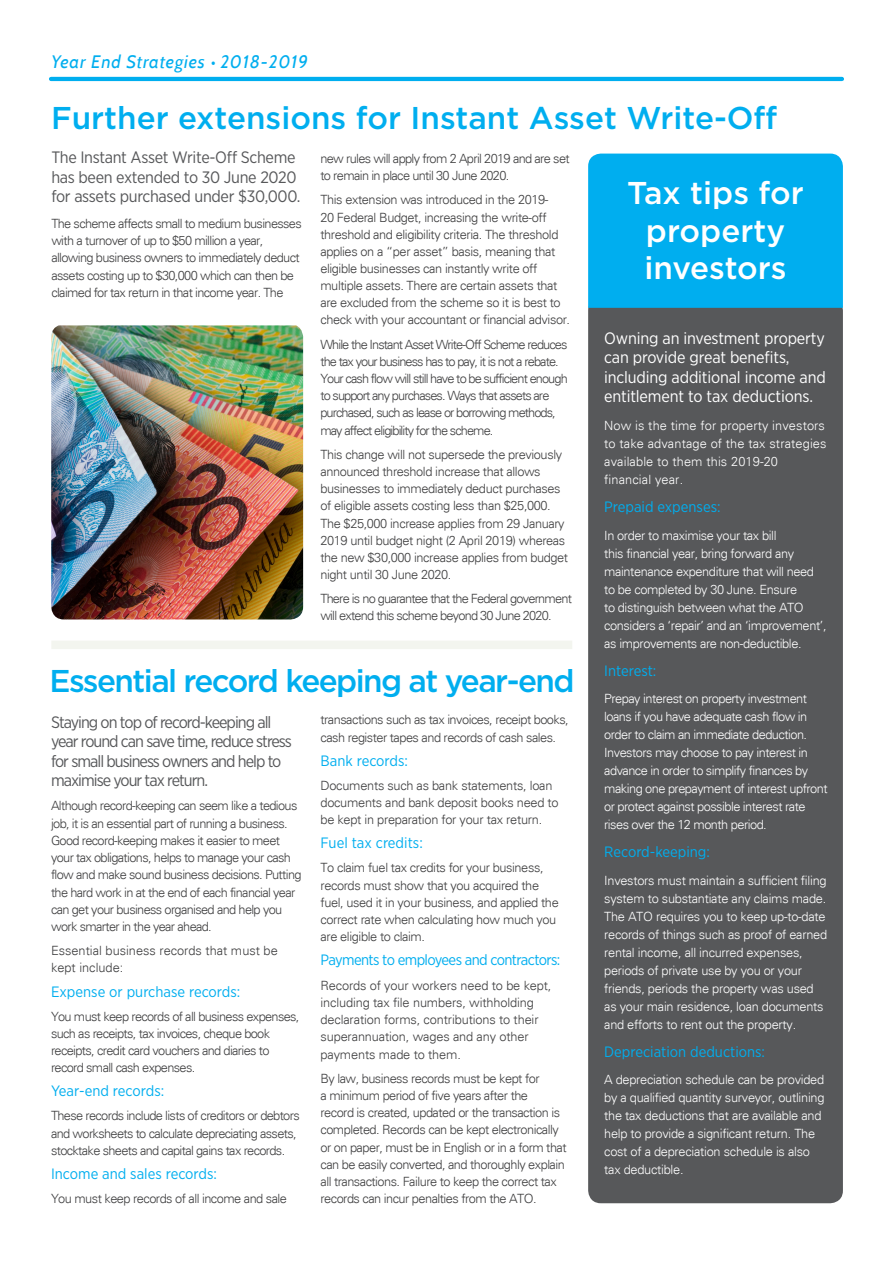
<style>
.page{position:relative;width:893px;height:1263px;background:#fff}
.page>*{position:absolute;margin:0;border:0;box-sizing:border-box;transform-origin:0 0}
.Article_Heading{font:500 31.5px "Gotham";color:#00aeef}
.Body_Text{font:500 31.5px "Gotham";letter-spacing:-.05em;color:#00aeef}
.Body_Text-2{font:500 31.5px/37.5px "Gotham";color:#fff;text-align:center}
.t1{font:italic 18px "Cabin";letter-spacing:.045em;color:#00aeef}
.Body_Text-3{font:16.5px/19.5px "Gotham Narrow";letter-spacing:-.06em;color:#57585a}
.Body_Text-4{font:16.5px/19.5px "Gotham Narrow";letter-spacing:-.01em;color:#fff}
.Body_Text-5{font:16.5px/19.5px "Gotham Narrow";letter-spacing:-.02em;color:#57585a}
.Body_Text-6{font:15px "Gotham Narrow";color:#00aeef}
.Body_Text-7{font:15px "Gotham Narrow";letter-spacing:-.04em;color:#00aeef}
.Body_Text-8{font:300 12.75px/17.2px "Univers";letter-spacing:-.04em;color:#3e3e3f}
.Body_Text-9{font:300 12.75px/18px "Univers";letter-spacing:-.02em;color:#fff}
.Body_Text-10{font:300 12.75px/18px "Univers";letter-spacing:-.04em;color:#fff}
.Body_Text-11{font:300 12.75px/17.1px "Univers";letter-spacing:-.07em;color:#3e3e3f}
.Body_Text-12{font:300 12.75px/17.2px "Univers";letter-spacing:-.01em;color:#3e3e3f}
.Body_Text-13{font:300 12.75px/18px "Univers";letter-spacing:.01em;color:#fff}
.Body_Text-14{font:300 12.75px/17.2px "Univers";letter-spacing:-.02em;color:#3e3e3f}
.Body_Text-15{font:300 12.75px/17.1px "Univers";letter-spacing:-.06em;color:#3e3e3f}
.Body_Text-16{font:300 12.75px/17.2px "Univers";color:#3e3e3f}
.s1{font-family:"Gotham Narrow";font-style:normal;font-size:13.5px}
</style>
<div class="page">
<div style="left:588px;top:298px;width:255px;height:905px;background:#57585a;border-radius:13px"></div>
<div style="left:51px;top:641px;width:521px;height:8px;background:#f3f5ef"></div>
<img style="left:51px;top:325px;width:252px;height:294px">
<hr style="left:51px;top:77px;width:791px;height:4px;background:#00aeef">
<div style="left:588px;top:154px;width:255px;height:154px;background:#00aeef"></div>
<p class="t1" style="left:51px;top:51px;width:258px">Year End Strategies <span class="s1">•</span> 2018-2019</p>
<p class="Article_Heading" style="left:51px;top:97px;width:728px">Further extensions for Instant Asset Write-Off</p>
<p class="Body_Text-5" style="left:51px;top:147px;width:251px">The Instant Asset Write-Off Scheme has been extended to 30 June 2020 for assets purchased under $30,000.</p>
<p class="Body_Text-8" style="left:51px;top:215px;width:252px">The scheme affects small to medium businesses with a turnover of up to $50 million a year, allowing business owners to immediately deduct assets costing up to $30,000 which can then be claimed for tax return in that income year. The</p>
<p class="Body_Text-8" style="left:320px;top:150px;width:251px">new rules will apply from 2 April 2019 and are set to remain in place until 30 June 2020.</p>
<p class="Body_Text-8" style="left:320px;top:191px;width:251px">This extension was introduced in the 2019-<br>20 Federal Budget, increasing the write-off threshold and eligibility criteria. The threshold applies on a “per asset” basis, meaning that eligible businesses can instantly write off multiple assets. There are certain assets that are excluded from the scheme so it is best to check with your accountant or financial advisor.</p>
<p class="Body_Text-11" style="left:320px;top:336px;width:249px">While the Instant Asset Write-Off Scheme reduces the tax your business has to pay, it is not a rebate.<br>Your cash flow will still have to be sufficient enough to support any purchases. Ways that assets are purchased, such as lease or borrowing methods, may affect eligibility for the scheme.</p>
<p class="Body_Text-8" style="left:320px;top:446px;width:249px">This change will not supersede the previously announced threshold increase that allows businesses to immediately deduct purchases of eligible assets costing less than $25,000.<br>The $25,000 increase applies from 29 January 2019 until budget night (2 April 2019) whereas the new $30,000 increase applies from budget night until 30 June 2020.</p>
<p class="Body_Text-15" style="left:320px;top:590px;width:253px">There is no guarantee that the Federal government will extend this scheme beyond 30 June 2020.</p>
<p class="Body_Text-2" style="left:627px;top:174px;width:178px">Tax tips for property investors</p>
<p class="Body_Text-4" style="left:604px;top:328px;width:223px">Owning an investment property can provide great benefits, including additional income and entitlement to tax deductions.</p>
<p class="Body_Text-13" style="left:604px;top:417px;width:224px">Now is the time for property investors to take advantage of the tax strategies available to them this 2019-20 financial year.</p>
<p class="Body_Text-6" style="left:604px;top:497px;width:118px">Prepaid expenses:</p>
<p class="Body_Text-9" style="left:604px;top:526px;width:224px">In order to maximise your tax bill<br>this financial year, bring forward any maintenance expenditure that will need to be completed by 30 June. Ensure<br>to distinguish between what the ATO considers a ‘repair’ and an ‘improvement’, as improvements are non-deductible.</p>
<p class="Body_Text-6" style="left:604px;top:661px;width:54px">Interest:</p>
<p class="Body_Text-10" style="left:604px;top:690px;width:225px">Prepay interest on property investment loans if you have adequate cash flow in order to claim an immediate deduction.<br>Investors may choose to pay interest in advance in order to simplify finances by making one prepayment of interest upfront or protect against possible interest rate rises over the 12 month period.</p>
<p class="Body_Text-6" style="left:604px;top:842px;width:107px">Record-keeping:</p>
<p class="Body_Text-9" style="left:604px;top:871px;width:224px">Investors must maintain a sufficient filing system to substantiate any claims made.<br>The ATO requires you to keep up-to-date records of things such as proof of earned rental income, all incurred expenses, periods of private use by you or your friends, periods the property was used as your main residence, loan documents and efforts to rent out the property.</p>
<p class="Body_Text-6" style="left:604px;top:1042px;width:162px">Depreciation deductions:</p>
<p class="Body_Text-9" style="left:604px;top:1071px;width:222px">A depreciation schedule can be provided by a qualified quantity surveyor, outlining the tax deductions that are available and help to provide a significant return. The cost of a depreciation schedule is also tax deductible.</p>
<p class="Body_Text" style="left:50px;top:660px;width:526px">Essential record keeping at year-end</p>
<p class="Body_Text-3" style="left:51px;top:712px;width:242px">Staying on top of record-keeping all year round can save time, reduce stress for small business owners and help to maximise your tax return.</p>
<p class="Body_Text-8" style="left:51px;top:797px;width:252px">Although record-keeping can seem like a tedious job, it is an essential part of running a business.<br>Good record-keeping makes it easier to meet your tax obligations, helps to manage your cash flow and make sound business decisions. Putting the hard work in at the end of each financial year can get your business organised and help you work smarter in the year ahead.</p>
<p class="Body_Text-16" style="left:51px;top:942px;width:228px">Essential business records that must be kept include:</p>
<p class="Body_Text-6" style="left:51px;top:982px;width:191px">Expense or purchase records:</p>
<p class="Body_Text-8" style="left:51px;top:1007px;width:250px">You must keep records of all business expenses, such as receipts, tax invoices, cheque book receipts, credit card vouchers and diaries to record small cash expenses.</p>
<p class="Body_Text-6" style="left:51px;top:1082px;width:115px">Year-end records:</p>
<p class="Body_Text-8" style="left:51px;top:1107px;width:250px">These records include lists of creditors or debtors and worksheets to calculate depreciating assets, stocktake sheets and capital gains tax records.</p>
<p class="Body_Text-6" style="left:51px;top:1164px;width:168px">Income and sales records:</p>
<p class="Body_Text-8" style="left:51px;top:1190px;width:237px">You must keep records of all income and sale</p>
<p class="Body_Text-8" style="left:320px;top:711px;width:250px">transactions such as tax invoices, receipt books, cash register tapes and records of cash sales.</p>
<p class="Body_Text-6" style="left:320px;top:751px;width:89px">Bank records:</p>
<p class="Body_Text-14" style="left:320px;top:777px;width:240px">Documents such as bank statements, loan documents and bank deposit books need to be kept in preparation for your tax return.</p>
<p class="Body_Text-6" style="left:320px;top:834px;width:104px">Fuel tax credits:</p>
<p class="Body_Text-8" style="left:320px;top:859px;width:240px">To claim fuel tax credits for your business, records must show that you acquired the fuel, used it in your business, and applied the correct rate when calculating how much you are eligible to claim.</p>
<p class="Body_Text-7" style="left:320px;top:951px;width:241px">Payments to employees and contractors:</p>
<p class="Body_Text-12" style="left:320px;top:976px;width:232px">Records of your workers need to be kept, including tax file numbers, withholding declaration forms, contributions to their superannuation, wages and any other payments made to them.</p>
<p class="Body_Text-8" style="left:320px;top:1069px;width:248px">By law, business records must be kept for<br>a minimum period of five years after the<br>record is created, updated or the transaction is completed. Records can be kept electronically or on paper, must be in English or in a form that can be easily converted, and thoroughly explain all transactions. Failure to keep the correct tax records can incur penalties from the ATO.</p>
</div>
